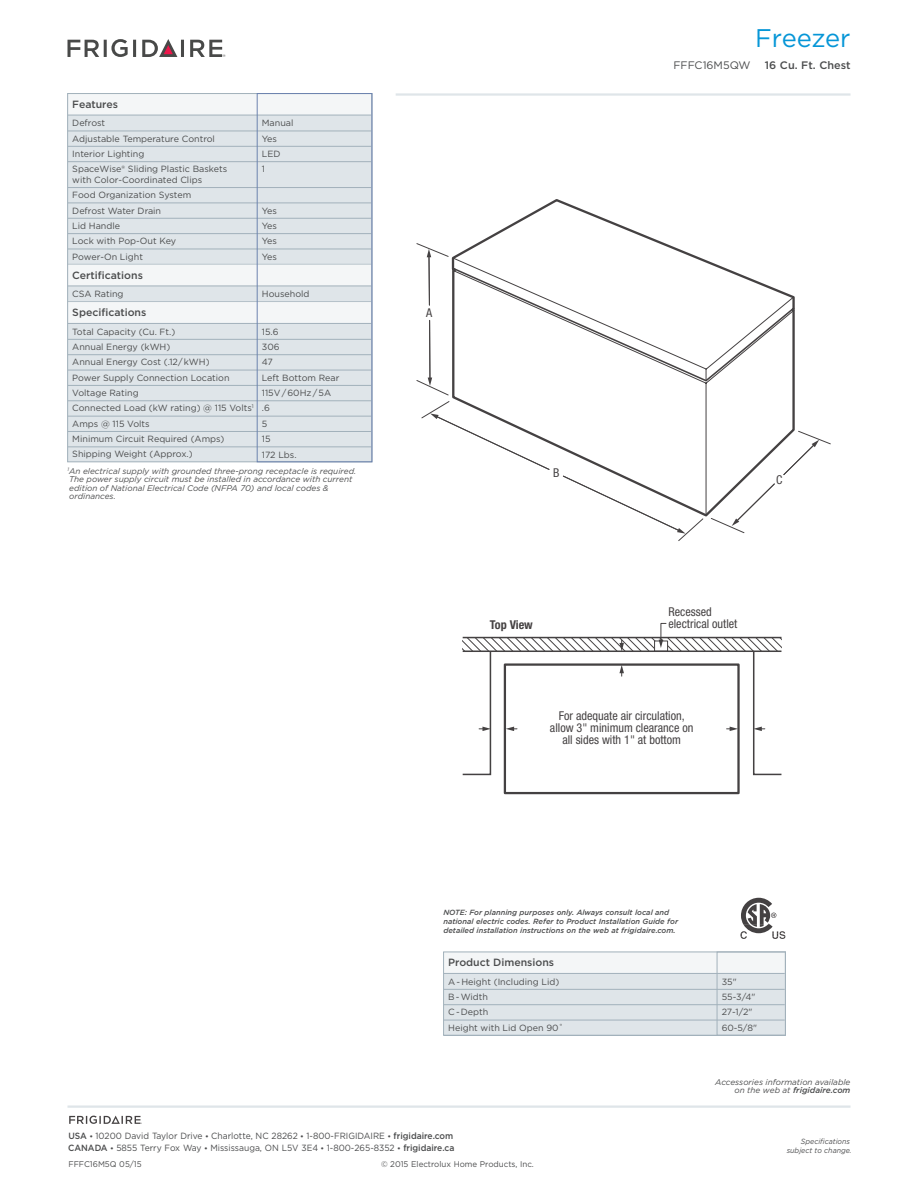
<style>
.page{position:relative;width:918px;height:1188px;background:#fff}
.page>*{position:absolute;margin:0;border:0;box-sizing:border-box;transform-origin:0 0}
.t1{font:25.5px "Gotham";letter-spacing:-.01em;color:#0696d7}
.t2{font:condensed 12.15px/12.1px "Helvetica Neue";color:#231f20;text-align:center}
.t3{font:700 condensed 12.15px "Helvetica Neue";color:#231f20}
.t4{font:500 10.8px "Gotham";color:#4b4c4d}
.t5{font:10.8px "Gotham";color:#4b4c4d}
.t6{font:500 10.5px "Gotham";color:#4b4c4d}
.t7{font:9px/15.3px "Gotham";color:#4b4c4d}
.t8{font:9px/11.9px "Gotham";color:#4b4c4d;scale:.95 1}
.t9{font:italic 8.25px/8.2px "Gotham";color:#4b4c4d;text-align:right}
.t10{font:8.25px "Gotham";color:#4b4c4d}
.t11{font:italic 500 7.5px/9px "Gotham";color:#4b4c4d}
.t12{font:italic 7.5px/9px "Gotham";color:#4b4c4d;text-align:right;scale:.95 1}
.s1{font-weight:500}
.s2{font-weight:500;font-size:7.5px}
</style>
<div class="page">
<hr style="left:68px;top:1106px;width:782px;height:2px;background:#dfe5e9">
<hr style="left:396px;top:93px;width:455px;height:3px;background:#dfe5e9">
<svg style="left:69px;top:1116px;width:73px;height:8px"></svg>
<svg style="left:68px;top:39px;width:68px;height:18px"></svg>
<svg style="left:142px;top:39px;width:42px;height:18px"></svg>
<svg style="left:190px;top:40px;width:35px;height:17px"></svg>
<svg style="left:416px;top:243px;width:403px;height:291px"></svg>
<svg style="left:451px;top:199px;width:345px;height:319px"></svg>
<div style="left:504px;top:663px;width:236px;height:131px;border:2px solid #231f20"></div>
<svg style="left:462px;top:623px;width:320px;height:153px"></svg>
<div style="left:68px;top:94px;width:304px;height:368px;background:#dfe5e9"></div>
<div style="left:68px;top:94px;width:303px;height:21px;background:#f4f6f7"></div>
<hr style="left:68px;top:115px;width:303px;height:1px;background:#a2b1bb">
<hr style="left:68px;top:131px;width:303px;height:1px;background:#a2b1bb">
<hr style="left:68px;top:146px;width:303px;height:1px;background:#a2b1bb">
<hr style="left:68px;top:161px;width:303px;height:1px;background:#a2b1bb">
<hr style="left:68px;top:187px;width:303px;height:1px;background:#a2b1bb">
<hr style="left:68px;top:203px;width:303px;height:1px;background:#a2b1bb">
<hr style="left:68px;top:218px;width:303px;height:1px;background:#a2b1bb">
<hr style="left:68px;top:233px;width:303px;height:1px;background:#a2b1bb">
<hr style="left:68px;top:249px;width:303px;height:1px;background:#a2b1bb">
<hr style="left:68px;top:264px;width:303px;height:1px;background:#a2b1bb">
<div style="left:68px;top:265px;width:303px;height:21px;background:#f4f6f7"></div>
<hr style="left:68px;top:286px;width:303px;height:1px;background:#a2b1bb">
<div style="left:68px;top:302px;width:303px;height:21px;background:#f4f6f7"></div>
<hr style="left:68px;top:323px;width:303px;height:1px;background:#a2b1bb">
<hr style="left:68px;top:339px;width:303px;height:1px;background:#a2b1bb">
<hr style="left:68px;top:354px;width:303px;height:1px;background:#a2b1bb">
<hr style="left:68px;top:370px;width:303px;height:1px;background:#a2b1bb">
<hr style="left:68px;top:385px;width:303px;height:1px;background:#a2b1bb">
<hr style="left:68px;top:401px;width:303px;height:1px;background:#a2b1bb">
<hr style="left:68px;top:416px;width:303px;height:1px;background:#a2b1bb">
<hr style="left:68px;top:431px;width:303px;height:1px;background:#a2b1bb">
<hr style="left:68px;top:447px;width:303px;height:1px;background:#a2b1bb">
<div style="left:257px;top:93px;width:115px;height:369px;border:1px solid #6c83af"></div>
<svg style="left:740px;top:898px;width:45px;height:41px"></svg>
<div style="left:444px;top:952px;width:341px;height:83px;background:#dfe5e9"></div>
<div style="left:444px;top:952px;width:341px;height:21px;background:#f4f6f7"></div>
<hr style="left:444px;top:973px;width:341px;height:1px;background:#a2b1bb">
<hr style="left:444px;top:989px;width:341px;height:1px;background:#a2b1bb">
<hr style="left:444px;top:1004px;width:341px;height:1px;background:#a2b1bb">
<hr style="left:444px;top:1020px;width:341px;height:1px;background:#a2b1bb">
<hr style="left:444px;top:1035px;width:341px;height:1px;background:#a2b1bb">
<div style="left:443px;top:952px;width:343px;height:83px;border:1px solid #a2b1bb"></div>
<div style="left:717px;top:952px;width:69px;height:83px;border:1px solid #a2b1bb"></div>
<h1 class="t1" style="left:755px;top:22px;width:97px">Freezer</h1>
<p class="t6" style="left:72px;top:97px;width:47px">Features</p>
<p class="t7" style="left:72px;top:115px;width:157px">Defrost<br>Adjustable Temperature Control<br>Interior Lighting<br>SpaceWise® Sliding Plastic Baskets</p>
<p class="t7" style="left:72px;top:172px;width:131px">with Color-Coordinated Clips<br>Food Organization System<br>Defrost Water Drain<br>Lid Handle<br>Lock with Pop-Out Key<br>Power-On Light</p>
<p class="t6" style="left:72px;top:268px;width:72px">Certifications</p>
<p class="t7" style="left:72px;top:286px;width:53px">CSA Rating</p>
<p class="t6" style="left:72px;top:306px;width:76px">Specifications</p>
<p class="t7" style="left:72px;top:324px;width:183px">Total Capacity (Cu. Ft.)<br>Annual Energy (kWH)<br>Annual Energy Cost (.12/ kWH)<br>Power Supply Connection Location<br>Voltage Rating<br>Connected Load (kW rating) @ 115 Volts<sup>1<br></sup>Amps @ 115 Volts<br>Minimum Circuit Required (Amps)<br>Shipping Weight (Approx.)</p>
<p class="t7" style="left:262px;top:115px;width:33px">Manual<br>Yes<br>LED<br>1</p>
<p class="t7" style="left:262px;top:203px;width:17px;text-align:justify">Yes Yes Yes Yes</p>
<p class="t7" style="left:262px;top:286px;width:49px">Household</p>
<p class="t7" style="left:262px;top:324px;width:79px">15.6<br>306<br>47<br>Left Bottom Rear<br>115V / 60Hz / 5A .6<br>5<br>15<br>172 Lbs.</p>
<p class="t9" style="left:68px;top:467px;width:290px;text-align:left"><sup>1</sup>An electrical supply with grounded three-prong receptacle is required.<br>The power supply circuit must be installed in accordance with current edition of National Electrical Code (NFPA 70) and local codes &amp; ordinances.</p>
<p class="t5" style="left:673px;top:58px;width:79px">FFFC16M5QW</p>
<p class="t4" style="left:765px;top:58px;width:87px">16 Cu. Ft. Chest</p>
<h2 class="t2" style="left:426px;top:307px;width:8px">A</h2>
<h2 class="t2" style="left:553px;top:467px;width:8px">B</h2>
<h2 class="t2" style="left:776px;top:474px;width:8px">C</h2>
<h2 class="t3" style="left:490px;top:617px;width:44px">Top View</h2>
<h2 class="t2" style="left:668px;top:606px;width:71px;text-align:left">Recessed electrical outlet</h2>
<h2 class="t2" style="left:550px;top:710px;width:145px">For adequate air circulation, allow 3" minimum clearance on all sides with 1" at bottom</h2>
<p class="t11" style="left:443px;top:907px;width:236px">NOTE: For planning purposes only. Always consult local and national electric codes. Refer to Product Installation Guide for detailed installation instructions on the web at frigidaire.com.</p>
<p class="t6" style="left:448px;top:956px;width:108px">Product Dimensions</p>
<p class="t7" style="left:448px;top:974px;width:116px">A - Height (Including Lid)<br>B - Width<br>C - Depth<br>Height with Lid Open 90˚</p>
<p class="t7" style="left:722px;top:974px;width:37px">35"<br>55-3/4"<br>27-1/2"<br>60-5/8"</p>
<p class="t9" style="left:715px;top:1078px;width:137px">Accessories information available on the web at <span class="s1">frigidaire.com</span></p>
<p class="t8" style="left:68px;top:1130px;width:408px"><span class="s1">USA</span> <span class="s2">•</span> 10200 David Taylor Drive <span class="s2">•</span> Charlotte, NC 28262 <span class="s2">•</span> 1-800-FRIGIDAIRE <span class="s2">•</span> <span class="s1">frigidaire.com<br>CANADA</span> <span class="s2">•</span> 5855 Terry Fox Way <span class="s2">•</span> Mississauga, ON L5V 3E4 <span class="s2">•</span> 1-800-265-8352 <span class="s2">•</span> <span class="s1">frigidaire.ca</span></p>
<p class="t10" style="left:68px;top:1159px;width:75px">FFFC16M5Q 05/15</p>
<p class="t10" style="left:381px;top:1159px;width:154px">© 2015 Electrolux Home Products, Inc.</p>
<p class="t12" style="left:787px;top:1136px;width:70px">Specifications subject to change.</p>
</div>
